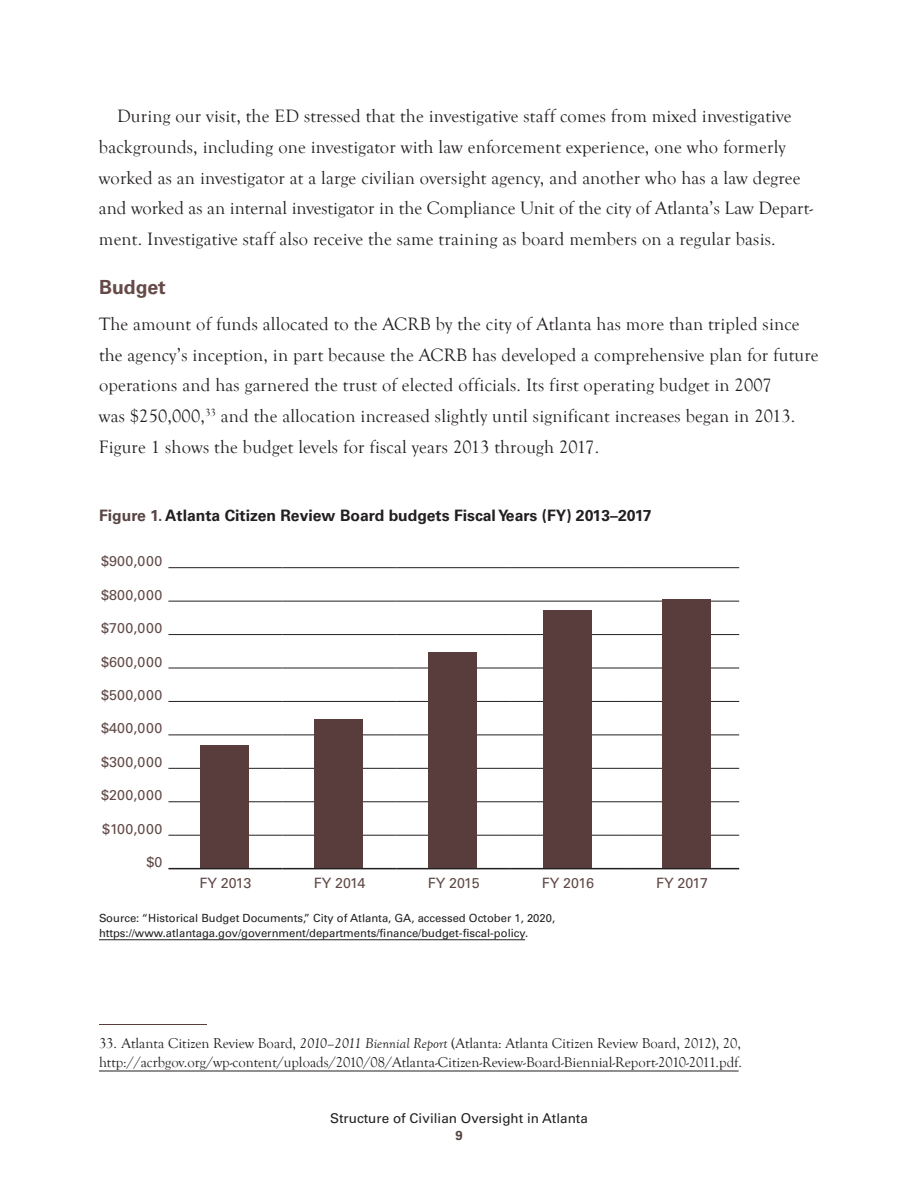
<style>
.page{position:relative;width:918px;height:1188px;background:#fff}
.page>*{position:absolute;margin:0;border:0;box-sizing:border-box;transform-origin:0 0}
.t1{font:700 19.5px "Univers LT Std";color:#654a48}
.t2{font:18.45px/30.8px "Goudy Old Style T";letter-spacing:.01em;color:#231f20}
.t3{font:700 15.75px "Univers LT Std";color:#231f20}
.t4{font:14.7px/18px "Goudy Old Style T";color:#231f20}
.t5{font:14.25px "Univers LT Std";color:#604947}
.t6{font:13.5px "Univers LT Std";color:#231f20}
.t7{font:700 13.2px "Univers LT Std";color:#584544}
.t8{font:11.25px/15px "Univers LT Std";color:#231f20}
.s1{font-family:"Goudy Old Style"}
.s2{color:#584544}
.s3{font-style:italic}
</style>
<div class="page">
<hr style="left:168px;top:567px;width:115px;height:1px;background:#231f20">
<hr style="left:283px;top:567px;width:114px;height:1px;background:#231f20">
<hr style="left:397px;top:567px;width:114px;height:1px;background:#231f20">
<hr style="left:511px;top:567px;width:114px;height:1px;background:#231f20">
<hr style="left:625px;top:567px;width:114px;height:1px;background:#231f20">
<hr style="left:99px;top:1024px;width:108px;height:1px;background:#593c3c">
<hr style="left:99px;top:939px;width:426px;height:1px;background:#231f20">
<hr style="left:99px;top:1071px;width:640px;height:1px;background:#231f20">
<hr style="left:168px;top:868px;width:115px;height:1px;background:#231f20">
<hr style="left:283px;top:868px;width:114px;height:1px;background:#231f20">
<hr style="left:397px;top:868px;width:114px;height:1px;background:#231f20">
<hr style="left:511px;top:868px;width:114px;height:1px;background:#231f20">
<hr style="left:625px;top:868px;width:114px;height:1px;background:#231f20">
<hr style="left:168px;top:601px;width:115px;height:1px;background:#231f20">
<hr style="left:283px;top:601px;width:114px;height:1px;background:#231f20">
<hr style="left:397px;top:601px;width:114px;height:1px;background:#231f20">
<hr style="left:511px;top:601px;width:114px;height:1px;background:#231f20">
<hr style="left:625px;top:601px;width:114px;height:1px;background:#231f20">
<hr style="left:168px;top:634px;width:115px;height:1px;background:#231f20">
<hr style="left:283px;top:634px;width:114px;height:1px;background:#231f20">
<hr style="left:397px;top:634px;width:114px;height:1px;background:#231f20">
<hr style="left:511px;top:634px;width:114px;height:1px;background:#231f20">
<hr style="left:625px;top:634px;width:114px;height:1px;background:#231f20">
<hr style="left:168px;top:668px;width:115px;height:1px;background:#231f20">
<hr style="left:283px;top:668px;width:114px;height:1px;background:#231f20">
<hr style="left:397px;top:668px;width:114px;height:1px;background:#231f20">
<hr style="left:511px;top:668px;width:114px;height:1px;background:#231f20">
<hr style="left:625px;top:668px;width:114px;height:1px;background:#231f20">
<hr style="left:168px;top:701px;width:115px;height:1px;background:#231f20">
<hr style="left:283px;top:701px;width:114px;height:1px;background:#231f20">
<hr style="left:397px;top:701px;width:114px;height:1px;background:#231f20">
<hr style="left:511px;top:701px;width:114px;height:1px;background:#231f20">
<hr style="left:625px;top:701px;width:114px;height:1px;background:#231f20">
<hr style="left:168px;top:735px;width:115px;height:1px;background:#231f20">
<hr style="left:283px;top:735px;width:114px;height:1px;background:#231f20">
<hr style="left:397px;top:735px;width:114px;height:1px;background:#231f20">
<hr style="left:511px;top:735px;width:114px;height:1px;background:#231f20">
<hr style="left:625px;top:735px;width:114px;height:1px;background:#231f20">
<hr style="left:168px;top:768px;width:115px;height:1px;background:#231f20">
<hr style="left:283px;top:768px;width:114px;height:1px;background:#231f20">
<hr style="left:397px;top:768px;width:114px;height:1px;background:#231f20">
<hr style="left:511px;top:768px;width:114px;height:1px;background:#231f20">
<hr style="left:625px;top:768px;width:114px;height:1px;background:#231f20">
<hr style="left:168px;top:801px;width:115px;height:1px;background:#231f20">
<hr style="left:283px;top:801px;width:114px;height:1px;background:#231f20">
<hr style="left:397px;top:801px;width:114px;height:1px;background:#231f20">
<hr style="left:511px;top:801px;width:114px;height:1px;background:#231f20">
<hr style="left:625px;top:801px;width:114px;height:1px;background:#231f20">
<hr style="left:168px;top:835px;width:115px;height:1px;background:#231f20">
<hr style="left:283px;top:835px;width:114px;height:1px;background:#231f20">
<hr style="left:397px;top:835px;width:114px;height:1px;background:#231f20">
<hr style="left:511px;top:835px;width:114px;height:1px;background:#231f20">
<hr style="left:625px;top:835px;width:114px;height:1px;background:#231f20">
<div style="left:200px;top:746px;width:48px;height:122px;background:#593c3c"></div>
<div style="left:314px;top:719px;width:49px;height:149px;background:#593c3c"></div>
<div style="left:429px;top:652px;width:48px;height:216px;background:#593c3c"></div>
<div style="left:543px;top:610px;width:49px;height:258px;background:#593c3c"></div>
<div style="left:663px;top:600px;width:48px;height:268px;background:#593c3c"></div>
<p class="t2" style="left:99px;top:101px;width:716px;text-indent:18px">During our visit, the ED stressed that the investigative staff comes from mixed investigative backgrounds, including one investigator with law enforcement experience, one who formerly worked as an investigator at a large civilian oversight agency, and another who has a law degree and worked as an internal investigator in the Compliance Unit of the city of Atlanta’s Law Depart&shy;ment. Investigative staff also receive the same training as board members on a regular basis.</p>
<h3 class="t1" style="left:99px;top:276px;width:68px">Budget</h3>
<p class="t2" style="left:99px;top:309px;width:721px">The amount of funds allocated to the ACRB by the city of Atlanta has more than tripled since the agency’s inception, in part because the ACRB has developed a comprehensive plan for future operations and has garnered the trust of elected officials. Its first operating budget in 2007<br>was $250,000,<sup>33</sup> and the allocation increased slightly until significant increases began in 2013.<br>Figure 1 shows the budget levels for fiscal years 2013 through 201<span class="s1">7</span>.</p>
<p class="t3" style="left:99px;top:506px;width:554px"><span class="s2">Figure 1.</span> Atlanta Citizen Review Board budgets Fiscal Years (FY) 2013–2017</p>
<p class="t5" style="left:101px;top:553px;width:63px">$900,000</p>
<p class="t5" style="left:101px;top:586px;width:63px">$800,000</p>
<p class="t5" style="left:101px;top:620px;width:63px">$700,000</p>
<p class="t5" style="left:101px;top:653px;width:63px">$600,000</p>
<p class="t5" style="left:101px;top:686px;width:63px">$500,000</p>
<p class="t5" style="left:101px;top:720px;width:63px">$400,000</p>
<p class="t5" style="left:101px;top:753px;width:63px">$300,000</p>
<p class="t5" style="left:101px;top:787px;width:63px">$200,000</p>
<p class="t5" style="left:102px;top:820px;width:62px">$100,000</p>
<p class="t5" style="left:147px;top:854px;width:17px">$0</p>
<p class="t5" style="left:199px;top:874px;width:54px">FY 2013</p>
<p class="t5" style="left:314px;top:874px;width:53px">FY 2014</p>
<p class="t5" style="left:428px;top:874px;width:54px">FY 2015</p>
<p class="t5" style="left:542px;top:874px;width:54px">FY 2016</p>
<p class="t5" style="left:656px;top:874px;width:54px">FY 2017</p>
<p class="t8" style="left:99px;top:910px;width:458px">Source: “Historical Budget Documents,” City of Atlanta, GA, accessed October 1, 2020, https://www.atlantaga.gov/government/departments/finance/budget-fiscal-policy.</p>
<p class="t4" style="left:99px;top:1035px;width:645px">33. Atlanta Citizen Review Board, <span class="s3">2010–2011 Biennial Report</span> (Atlanta: Atlanta Citizen Review Board, 2012), 20, http://acrbgov.org/wp-content/uploads/2010/08/Atlanta-Citizen-Review-Board-Biennial-Report-2010-2011.pdf.</p>
<p class="t6" style="left:330px;top:1110px;width:259px">Structure of Civilian Oversight in Atlanta</p>
<p class="t7" style="left:455px;top:1127px;width:9px">9</p>
</div>
